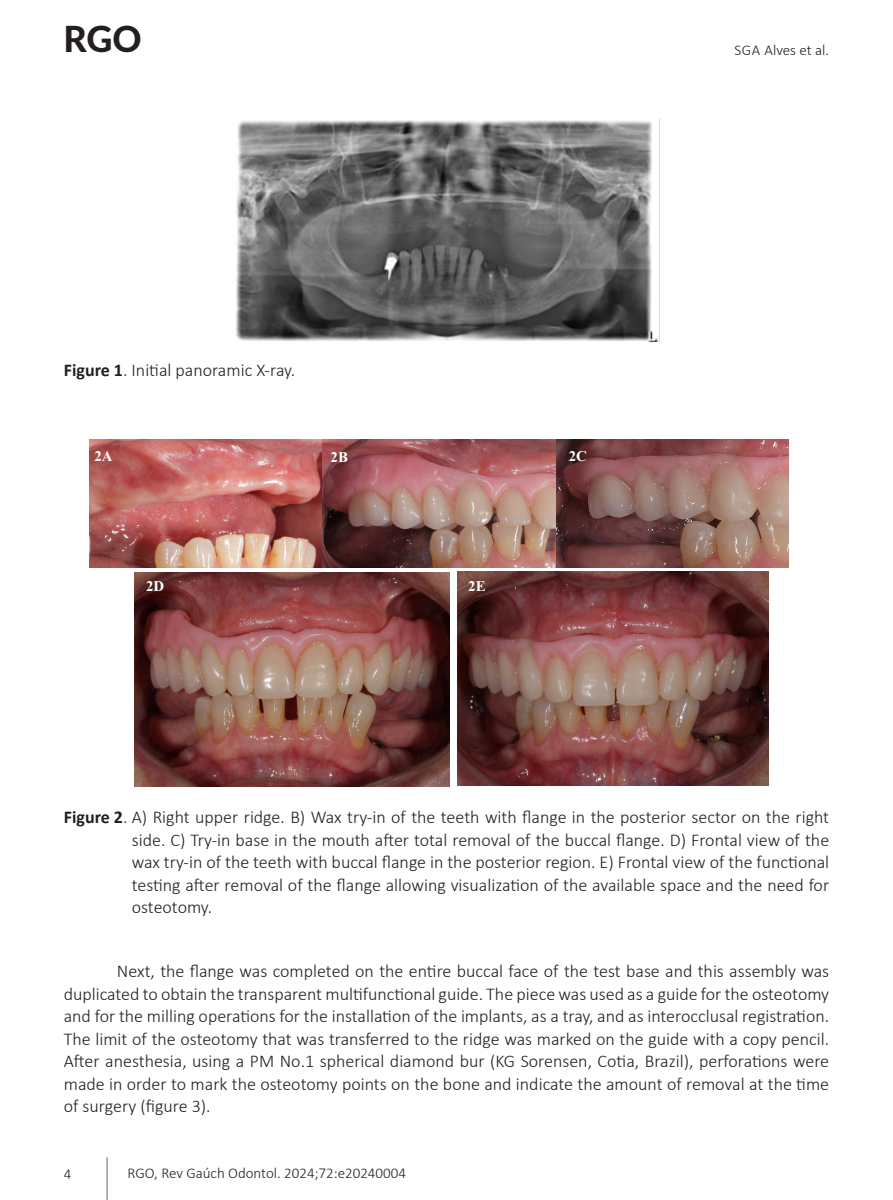
<style>
.page{position:relative;width:893px;height:1200px;background:#fff}
.page>*{position:absolute;margin:0;border:0;box-sizing:border-box;transform-origin:0 0}
.t1{font:800 36px "Lato";color:#231f20}
.P1{font:300 18px/22.5px "Calibri";color:#231f20;text-align:justify}
.Tabela_T{font:300 18px/22.5px "Calibri";color:#231f20;text-align:justify}
.t2{font:300 15px "Calibri";color:#231f20}
.t3{font:700 14.85px "Times New Roman";color:#fff}
.s1{font-weight:700}
</style>
<div class="page">
<hr style="left:106px;top:1157px;width:2px;height:42px;background:#939598">
<img style="left:236px;top:120px;width:422px;height:221px">
<img style="left:89px;top:439px;width:699px;height:128px">
<img style="left:457px;top:571px;width:312px;height:214px">
<img style="left:134px;top:572px;width:315px;height:214px">
<h1 class="t1" style="left:63px;top:19px;width:80px">RGO</h1>
<p class="Tabela_T" style="left:64px;top:358px;width:233px"><span class="s1">Figure 1</span>. Initial panoramic X-ray.</p>
<p class="t3" style="left:95px;top:446px;width:20px">2A</p>
<p class="t3" style="left:331px;top:448px;width:19px">2B</p>
<p class="t3" style="left:569px;top:446px;width:20px">2C</p>
<p class="t3" style="left:146px;top:576px;width:20px">2D</p>
<p class="t3" style="left:468px;top:576px;width:19px">2E</p>
<p class="t2" style="left:735px;top:41px;width:96px">SGA Alves et al.</p>
<p class="Tabela_T" style="left:132px;top:805px;width:699px;text-indent:-68px"><span class="s1">Figure 2</span>. A) Right upper ridge. B) Wax try-in of the teeth with flange in the posterior sector on the right side. C) Try-in base in the mouth after total removal of the buccal flange. D) Frontal view of the wax try-in of the teeth with buccal flange in the posterior region. E) Frontal view of the functional testing after removal of the flange allowing visualization of the available space and the need for osteotomy.</p>
<p class="P1" style="left:64px;top:959px;width:767px;text-indent:53px">Next, the flange was completed on the entire buccal face of the test base and this assembly was duplicated to obtain the transparent multifunctional guide. The piece was used as a guide for the osteotomy and for the milling operations for the installation of the implants, as a tray, and as interocclusal registration.<br>The limit of the osteotomy that was transferred to the ridge was marked on the guide with a copy pencil.<br>After anesthesia, using a PM No.1 spherical diamond bur (KG Sorensen, Cotia, Brazil), perforations were made in order to mark the osteotomy points on the bone and indicate the amount of removal at the time of surgery (figure 3).</p>
<p class="t2" style="left:64px;top:1164px;width:9px">4</p>
<p class="t2" style="left:128px;top:1163px;width:280px">RGO, Rev Gaúch Odontol. 2024;72:e20240004</p>
</div>
